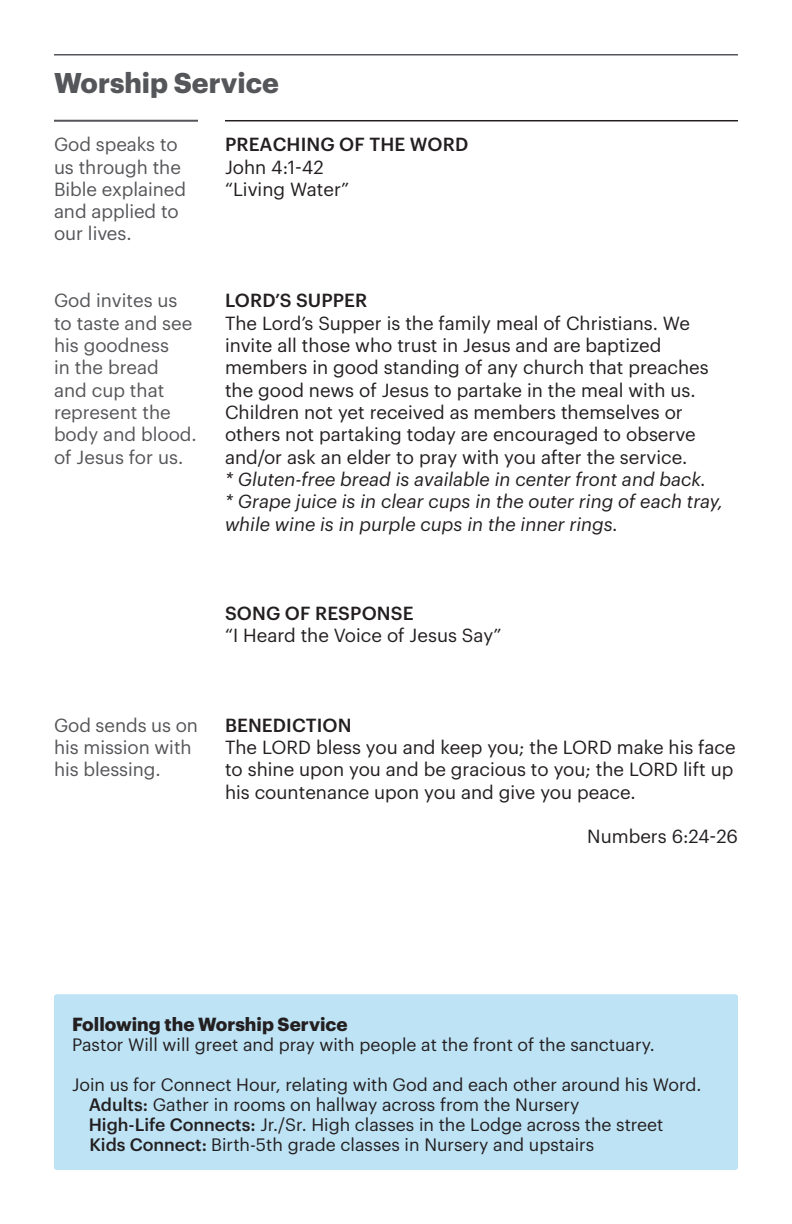
<style>
.page{position:relative;width:792px;height:1224px;background:#fff}
.page>*{position:absolute;margin:0;border:0;box-sizing:border-box;transform-origin:0 0}
.t1{font:700 28px "Graphik";color:#555659}
.t2{font:18.6px/22.4px "Graphik";color:#231f20}
.t3{font:18.6px/22.4px "Graphik";letter-spacing:-.005em;color:#555659}
.t4{font:italic 18.6px/22.4px "Graphik";color:#231f20}
.t5{font:500 18.6px "Graphik";letter-spacing:.005em;color:#231f20}
.t6{font:700 18.6px "Graphik";color:#231f20}
.t7{font:17.6px "Graphik";color:#231f20}
.s1{font-weight:500}
</style>
<div class="page">
<hr style="left:54px;top:120px;width:144px;height:2px;background:#555659">
<hr style="left:225px;top:120px;width:513px;height:1px;background:#231f20">
<hr style="left:54px;top:54px;width:684px;height:2px;background:#555659">
<div style="left:54px;top:994px;width:684px;height:176px;background:#bee3f5;border-radius:3px"></div>
<p class="t1" style="left:54px;top:61px;width:226px">Worship Service</p>
<p class="t5" style="left:225px;top:130px;width:245px">PREACHING OF THE WORD</p>
<p class="t2" style="left:225px;top:154px;width:100px">John 4:1-42</p>
<p class="t2" style="left:225px;top:176px;width:126px">“Living Water”</p>
<p class="t3" style="left:54px;top:132px;width:134px">God speaks to us through the<br>Bible explained and applied to our lives.</p>
<p class="t3" style="left:54px;top:288px;width:144px">God invites us to taste and see his goodness<br>in the bread<br>and cup that represent the body and blood. of Jesus for us.</p>
<p class="t3" style="left:54px;top:712px;width:145px">God sends us on his mission with his blessing.</p>
<p class="t5" style="left:225px;top:287px;width:144px">LORD’S SUPPER</p>
<p class="t2" style="left:225px;top:310px;width:485px">The Lord’s Supper is the family meal of Christians. We invite all those who trust in Jesus and are baptized members in good standing of any church that preaches the good news of Jesus to partake in the meal with us.<br>Children not yet received as members themselves or others not partaking today are encouraged to observe and/or ask an elder to pray with you after the service.</p>
<p class="t4" style="left:225px;top:467px;width:483px">* Gluten-free bread is available in center front and back.</p>
<p class="t4" style="left:225px;top:489px;width:500px">* Grape juice is in clear cups in the outer ring of each tray, while wine is in purple cups in the inner rings.</p>
<p class="t5" style="left:225px;top:599px;width:190px">SONG OF RESPONSE</p>
<p class="t2" style="left:225px;top:623px;width:278px">“I Heard the Voice of Jesus Say”</p>
<p class="t5" style="left:225px;top:711px;width:128px">BENEDICTION</p>
<p class="t2" style="left:225px;top:734px;width:512px">The LORD bless you and keep you; the LORD make his face to shine upon you and be gracious to you; the LORD lift up his countenance upon you and give you peace.</p>
<p class="t2" style="left:587px;top:824px;width:152px">Numbers 6:24-26</p>
<p class="t6" style="left:72px;top:1010px;width:277px">Following the Worship Service</p>
<p class="t7" style="left:72px;top:1031px;width:584px">Pastor Will will greet and pray with people at the front of the sanctuary.</p>
<p class="t7" style="left:72px;top:1071px;width:631px">Join us for Connect Hour, relating with God and each other around his Word.</p>
<p class="t7" style="left:89px;top:1091px;width:492px"><span class="s1">Adults:</span> Gather in rooms on hallway across from the Nursery</p>
<p class="t7" style="left:89px;top:1111px;width:576px"><span class="s1">High-Life Connects:</span> Jr./Sr. High classes in the Lodge across the street</p>
<p class="t7" style="left:89px;top:1131px;width:506px"><span class="s1">Kids Connect:</span> Birth-5th grade classes in Nursery and upstairs</p>
</div>
